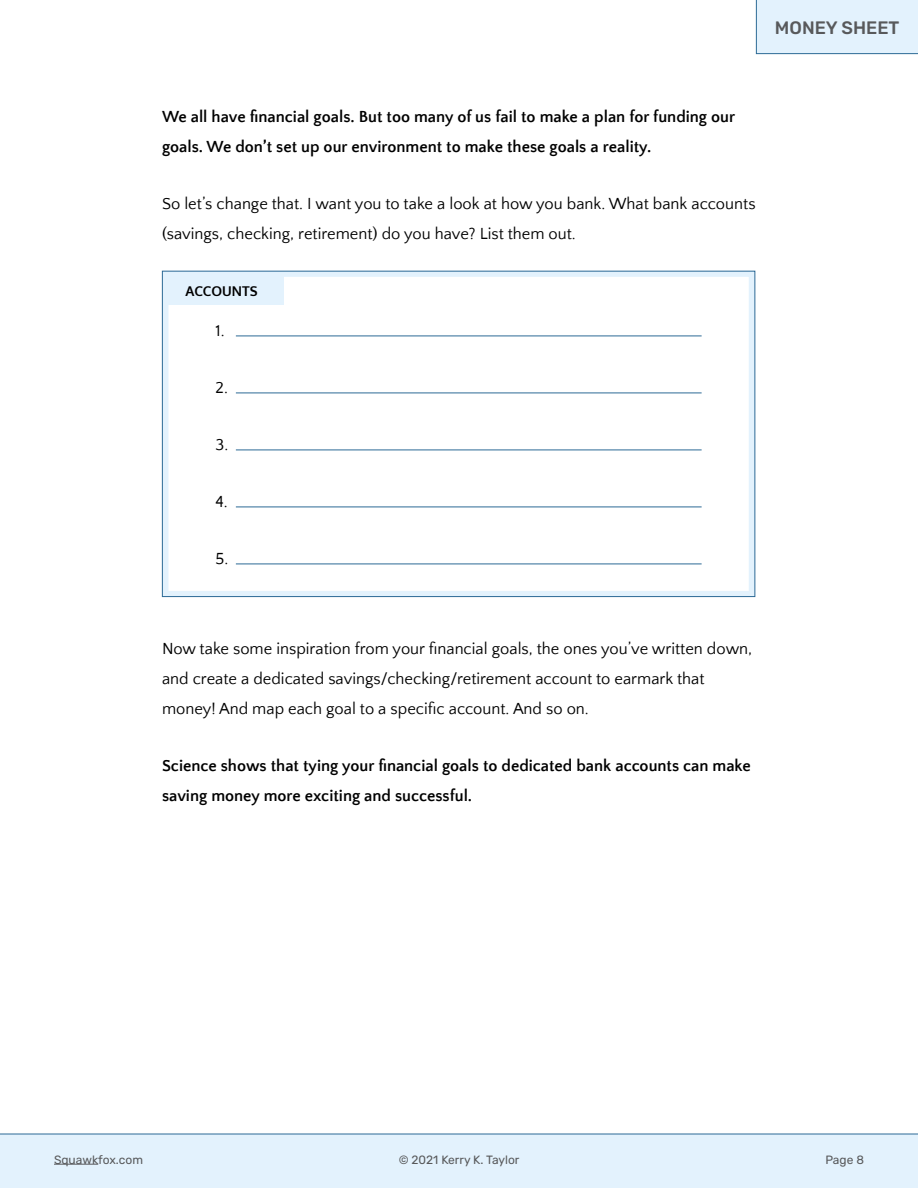
<style>
.page{position:relative;width:918px;height:1188px;background:#fff}
.page>*{position:absolute;margin:0;border:0;box-sizing:border-box;transform-origin:0 0}
.t1{font:500 18px "Rubik";color:#58595b}
.t2{font:16.5px/30px "Quattrocento Sans";color:#000}
.t3{font:700 16.5px/30px "Quattrocento Sans";color:#000}
.t4{font:700 13.5px "Oxygen";color:#000}
.t5{font:12px "Rubik";color:#58595b}
</style>
<div class="page">
<div style="left:0;top:1134px;width:918px;height:54px;background:#e3f2fd"></div>
<hr style="left:54px;top:1164px;width:44px;height:1px;background:#58595b">
<div style="left:756px;top:0;width:162px;height:54px;background:#e3f2fd"></div>
<hr style="left:236px;top:336px;width:466px;height:1px;background:#2c6a96">
<hr style="left:236px;top:393px;width:466px;height:1px;background:#2c6a96">
<hr style="left:236px;top:450px;width:466px;height:1px;background:#2c6a96">
<hr style="left:236px;top:507px;width:466px;height:1px;background:#2c6a96">
<hr style="left:236px;top:564px;width:466px;height:1px;background:#2c6a96">
<div style="left:162px;top:271px;width:593px;height:326px;border:6px solid #e3f2fd"></div>
<div style="left:165px;top:273px;width:119px;height:31px;background:#e3f2fd"></div>
<p class="t1" style="left:775px;top:18px;width:126px">MONEY SHEET</p>
<p class="t3" style="left:162px;top:102px;width:575px">We all have financial goals. But too many of us fail to make a plan for funding our goals. We don’t set up our environment to make these goals a reality.</p>
<p class="t2" style="left:162px;top:189px;width:595px">So let’s change that. I want you to take a look at how you bank. What bank accounts (savings, checking, retirement) do you have? List them out.</p>
<p class="t4" style="left:185px;top:282px;width:74px">ACCOUNTS</p>
<p class="t2" style="left:216px;top:316px;width:11px">1.</p>
<p class="t2" style="left:216px;top:373px;width:14px">2.</p>
<p class="t2" style="left:216px;top:430px;width:14px">3.</p>
<p class="t2" style="left:216px;top:487px;width:14px">4.</p>
<p class="t2" style="left:216px;top:544px;width:14px">5.</p>
<p class="t2" style="left:162px;top:634px;width:592px">Now take some inspiration from your financial goals, the ones you’ve written down, and create a dedicated savings/checking/retirement account to earmark that money! And map each goal to a specific account. And so on.</p>
<p class="t3" style="left:162px;top:751px;width:590px">Science shows that tying your financial goals to dedicated bank accounts can make saving money more exciting and successful.</p>
<p class="t5" style="left:54px;top:1153px;width:91px">Squawkfox.com</p>
<p class="t5" style="left:399px;top:1153px;width:122px">© 2021 Kerry K. Taylor</p>
<p class="t5" style="left:825px;top:1153px;width:40px">Page 8</p>
</div>
